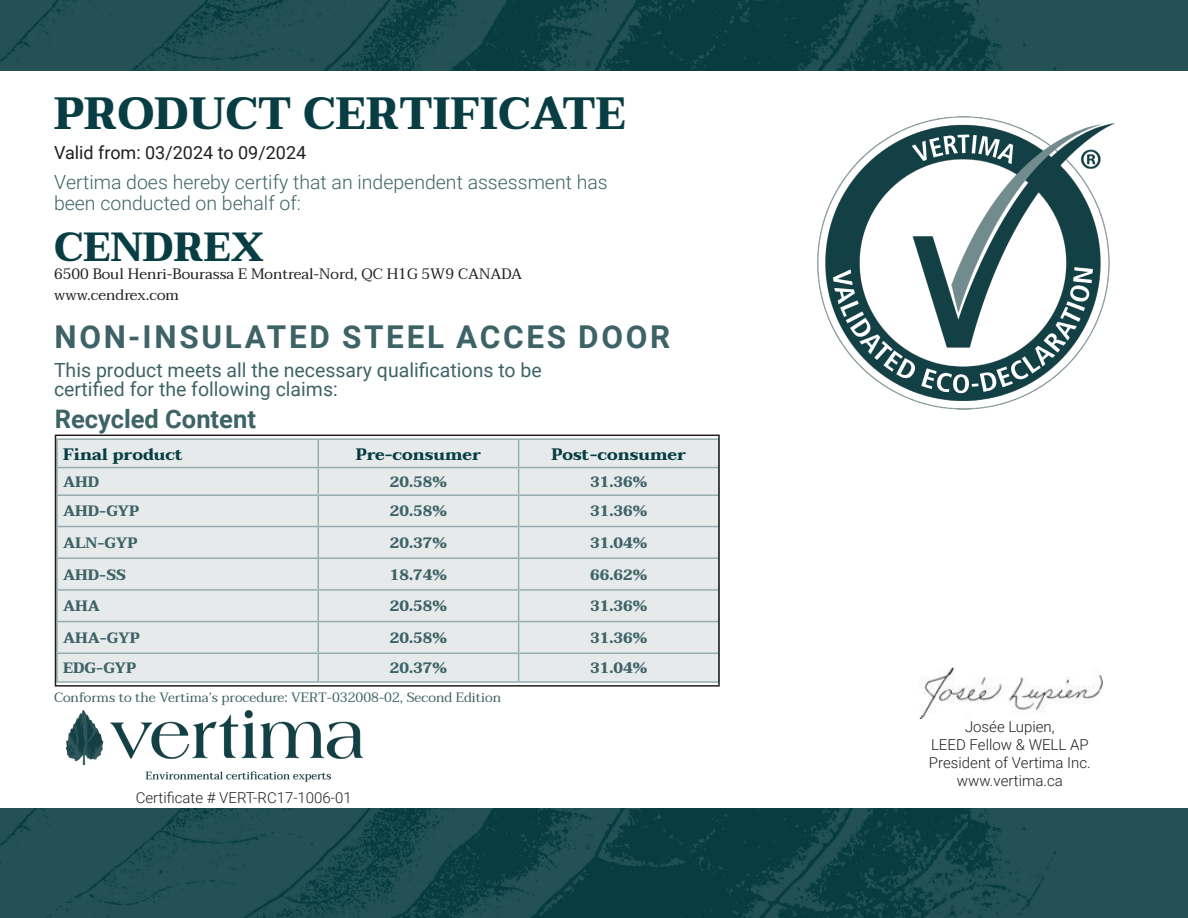
<style>
.page{position:relative;width:1188px;height:918px;background:#fff}
.page>*{position:absolute;margin:0;border:0;box-sizing:border-box;transform-origin:0 0}
.t1{font:700 45px "Taviraj";color:#083e43}
.t2{font:700 40.5px "Taviraj";color:#083e43}
.t3{font:700 31.5px "Roboto";letter-spacing:.085em;color:#3e6367}
.t4{font:700 25.5px "Roboto";color:#3e6367}
.t5{font:19.5px/19.5px "Roboto";color:#3e6367}
.t6{font:300 19.5px/21px "Roboto";color:#3e6367}
.t7{font:18px "Roboto";color:#231f20}
.t8{font:700 16.5px "Taviraj";color:#083e43}
.t9{font:700 15px "Taviraj";color:#3e6367}
.t10{font:300 15px/18px "Roboto";color:#231f20;text-align:center}
.t11{font:15px/21.6px "Taviraj";color:#231f20}
.t12{font:13.5px "Taviraj";color:#3e6367}
</style>
<div class="page">
<img style="left:0;top:0;width:1188px;height:70px">
<img style="left:0;top:809px;width:1188px;height:109px">
<img style="left:920px;top:668px;width:182px;height:50px">
<img style="left:817px;top:116px;width:298px;height:294px">
<div style="left:58px;top:440px;width:659px;height:241px;background:#e6eaeb"></div>
<hr style="left:56px;top:438px;width:262px;height:2px;background:#95adaf">
<hr style="left:318px;top:438px;width:201px;height:2px;background:#95adaf">
<hr style="left:519px;top:438px;width:201px;height:2px;background:#95adaf">
<hr style="left:56px;top:467px;width:262px;height:1px;background:#95adaf">
<hr style="left:318px;top:467px;width:201px;height:1px;background:#95adaf">
<svg style="left:318px;top:440px;width:1px;height:54px"></svg>
<hr style="left:519px;top:467px;width:201px;height:1px;background:#95adaf">
<svg style="left:518px;top:440px;width:1px;height:54px"></svg>
<hr style="left:56px;top:494px;width:262px;height:2px;background:#95adaf">
<hr style="left:318px;top:494px;width:201px;height:2px;background:#95adaf">
<hr style="left:318px;top:496px;width:1px;height:30px;background:#95adaf">
<hr style="left:519px;top:494px;width:201px;height:2px;background:#95adaf">
<hr style="left:518px;top:496px;width:1px;height:30px;background:#95adaf">
<hr style="left:56px;top:526px;width:262px;height:1px;background:#95adaf">
<hr style="left:318px;top:526px;width:201px;height:1px;background:#95adaf">
<hr style="left:318px;top:527px;width:1px;height:30px;background:#95adaf">
<hr style="left:519px;top:526px;width:201px;height:1px;background:#95adaf">
<hr style="left:518px;top:527px;width:1px;height:30px;background:#95adaf">
<hr style="left:56px;top:557px;width:262px;height:2px;background:#95adaf">
<hr style="left:318px;top:557px;width:201px;height:2px;background:#95adaf">
<hr style="left:318px;top:559px;width:1px;height:30px;background:#95adaf">
<hr style="left:519px;top:557px;width:201px;height:2px;background:#95adaf">
<hr style="left:518px;top:559px;width:1px;height:30px;background:#95adaf">
<hr style="left:56px;top:589px;width:262px;height:2px;background:#95adaf">
<hr style="left:318px;top:589px;width:201px;height:2px;background:#95adaf">
<hr style="left:318px;top:591px;width:1px;height:30px;background:#95adaf">
<hr style="left:519px;top:589px;width:201px;height:2px;background:#95adaf">
<hr style="left:518px;top:591px;width:1px;height:30px;background:#95adaf">
<hr style="left:56px;top:621px;width:262px;height:1px;background:#95adaf">
<hr style="left:318px;top:621px;width:201px;height:1px;background:#95adaf">
<hr style="left:318px;top:622px;width:1px;height:31px;background:#95adaf">
<hr style="left:519px;top:621px;width:201px;height:1px;background:#95adaf">
<hr style="left:518px;top:622px;width:1px;height:31px;background:#95adaf">
<hr style="left:56px;top:653px;width:262px;height:1px;background:#95adaf">
<hr style="left:318px;top:653px;width:201px;height:1px;background:#95adaf">
<svg style="left:318px;top:654px;width:1px;height:27px"></svg>
<hr style="left:519px;top:653px;width:201px;height:1px;background:#95adaf">
<svg style="left:518px;top:654px;width:1px;height:27px"></svg>
<hr style="left:56px;top:681px;width:262px;height:2px;background:#95adaf">
<hr style="left:318px;top:681px;width:201px;height:2px;background:#95adaf">
<hr style="left:519px;top:681px;width:201px;height:2px;background:#95adaf">
<div style="left:55px;top:435px;width:665px;height:252px;border:2px solid #231f20"></div>
<img style="left:65px;top:710px;width:299px;height:72px">
<h1 class="t1" style="left:54px;top:87px;width:574px">PRODUCT CERTIFICATE</h1>
<p class="t7" style="left:54px;top:140px;width:254px">Valid from: 03/2024 to 09/2024</p>
<h3 class="t6" style="left:54px;top:170px;width:555px">Vertima does hereby certify that an independent assessment has been conducted on behalf of:</h3>
<h2 class="t2" style="left:54px;top:223px;width:211px">CENDREX</h2>
<p class="t11" style="left:54px;top:263px;width:470px">6500 Boul Henri-Bourassa E Montreal-Nord, QC H1G 5W9 CANADA www.cendrex.com</p>
<h3 class="t3" style="left:55px;top:315px;width:617px">NON-INSULATED STEEL ACCES DOOR</h3>
<h3 class="t5" style="left:54px;top:359px;width:489px">This product meets all the necessary qualifications to be certified for the following claims:</h3>
<h3 class="t4" style="left:55px;top:401px;width:203px">Recycled Content</h3>
<p class="t8" style="left:63px;top:444px;width:121px">Final product</p>
<p class="t8" style="left:356px;top:444px;width:127px">Pre-consumer</p>
<p class="t8" style="left:552px;top:444px;width:136px">Post-consumer</p>
<p class="t9" style="left:63px;top:473px;width:38px">AHD</p>
<p class="t9" style="left:390px;top:473px;width:59px">20.58%</p>
<p class="t9" style="left:590px;top:473px;width:59px">31.36%</p>
<p class="t9" style="left:63px;top:503px;width:78px">AHD-GYP</p>
<p class="t9" style="left:390px;top:503px;width:59px">20.58%</p>
<p class="t9" style="left:590px;top:503px;width:59px">31.36%</p>
<p class="t9" style="left:63px;top:534px;width:76px">ALN-GYP</p>
<p class="t9" style="left:390px;top:534px;width:59px">20.37%</p>
<p class="t9" style="left:590px;top:534px;width:59px">31.04%</p>
<p class="t9" style="left:63px;top:566px;width:65px">AHD-SS</p>
<p class="t9" style="left:390px;top:566px;width:59px">18.74%</p>
<p class="t9" style="left:590px;top:566px;width:59px">66.62%</p>
<p class="t9" style="left:63px;top:597px;width:38px">AHA</p>
<p class="t9" style="left:390px;top:597px;width:59px">20.58%</p>
<p class="t9" style="left:590px;top:597px;width:59px">31.36%</p>
<p class="t9" style="left:63px;top:629px;width:78px">AHA-GYP</p>
<p class="t9" style="left:390px;top:629px;width:59px">20.58%</p>
<p class="t9" style="left:590px;top:629px;width:59px">31.36%</p>
<p class="t9" style="left:63px;top:659px;width:75px">EDG-GYP</p>
<p class="t9" style="left:390px;top:659px;width:59px">20.37%</p>
<p class="t9" style="left:590px;top:659px;width:59px">31.04%</p>
<p class="t12" style="left:54px;top:686px;width:449px">Conforms to the Vertima’s procedure: VERT-032008-02, Second Edition</p>
<p class="t10" style="left:136px;top:788px;width:218px">Certificate # VERT-RC17-1006-01</p>
<p class="t10" style="left:929px;top:717px;width:163px">Josée Lupien,<br>LEED Fellow &amp; WELL AP<br>President of Vertima Inc. www.vertima.ca</p>
</div>
